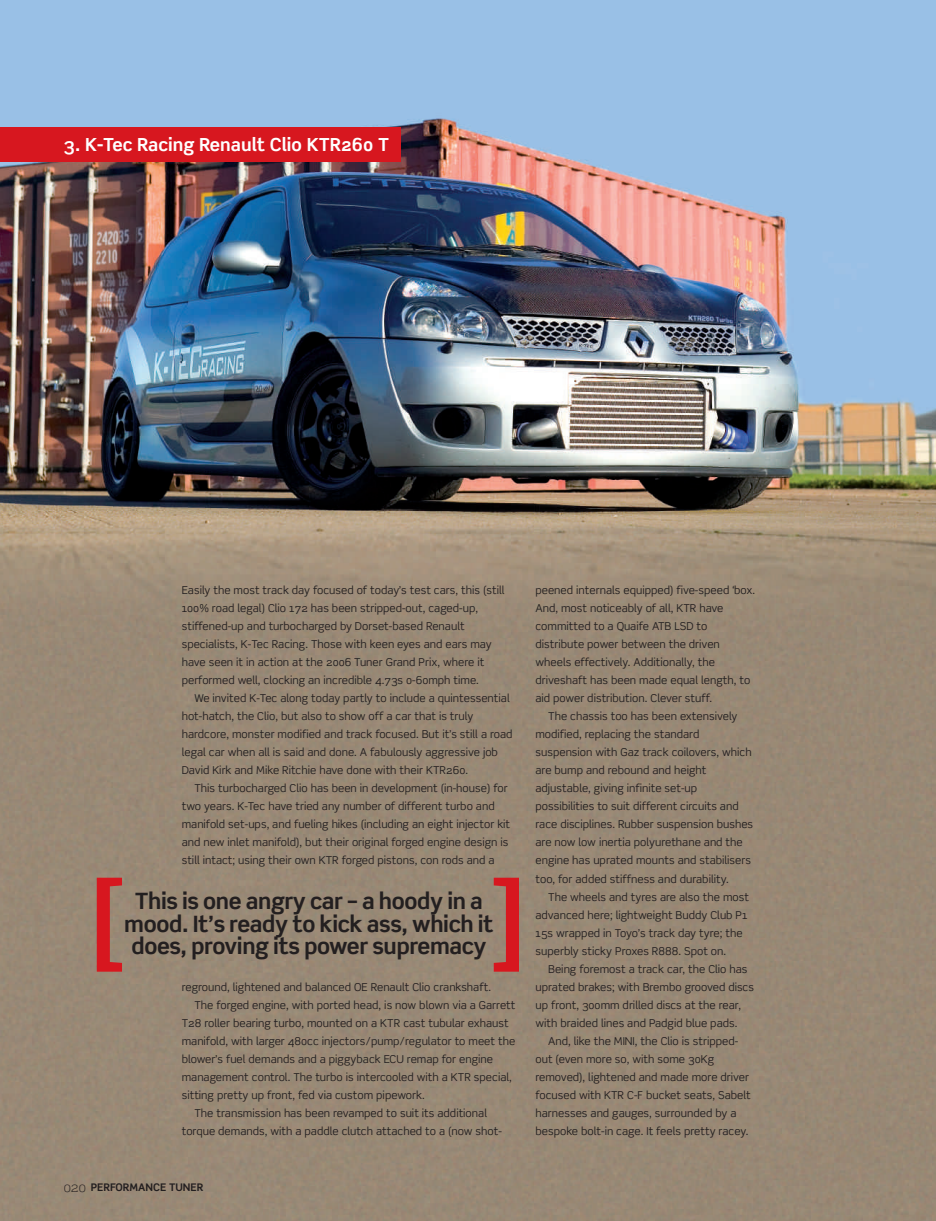
<style>
.page{position:relative;width:936px;height:1221px;background:#fff}
.page>*{position:absolute;margin:0;border:0;box-sizing:border-box;transform-origin:0 0}
.t1{font:700 100.5px "Scene";color:#d7171f}
.t2{font:700 22.5px/22.5px "Scene";letter-spacing:-.015em;color:#231f20;text-align:center}
.t3{font:700 18px "Scene";color:#fff}
.t4{font:10.8px/18px "Scene";color:#231f20}
.t5{font:700 10.5px "Scene";color:#231f20}
.s1{font-weight:300;font-size:13.5px}
</style>
<div class="page">
<img style="left:0;top:0;width:935px;height:1220px">
<h3 class="t3" style="left:64px;top:137px;width:327px">3. K-Tec Racing Renault Clio KTR260 T</h3>
<p class="t4" style="left:182px;top:582px;width:324px">Easily the most track day focused of today’s test cars, this (still 100% road legal) Clio 172 has been stripped-out, caged-up, stiffened-up and turbocharged by Dorset-based Renault specialists, K-Tec Racing. Those with keen eyes and ears may have seen it in action at the 2006 Tuner Grand Prix, where it performed well, clocking an incredible 4.73s 0-60mph time.</p>
<p class="t4" style="left:182px;top:690px;width:332px;text-indent:13px">We invited K-Tec along today partly to include a quintessential hot-hatch, the Clio, but also to show off a car that is truly hardcore, monster modified and track focused. But it’s still a road legal car when all is said and done. A fabulously aggressive job David Kirk and Mike Ritchie have done with their KTR260.</p>
<p class="t4" style="left:182px;top:780px;width:330px;text-indent:13px">This turbocharged Clio has been in development (in-house) for two years. K-Tec have tried any number of different turbo and manifold set-ups, and fueling hikes (including an eight injector kit and new inlet manifold), but their original forged engine design is still intact; using their own KTR forged pistons, con rods and a</p>
<h1 class="t1" style="left:89px;top:876px;width:36px">[</h1>
<h1 class="t1" style="left:491px;top:876px;width:36px">]</h1>
<h2 class="t2" style="left:124px;top:892px;width:371px">This is one angry car – a hoody in a mood. It’s ready to kick ass, which it</h2>
<h2 class="t2" style="left:131px;top:937px;width:356px">does, proving its power supremacy</h2>
<p class="t4" style="left:182px;top:978px;width:311px">reground, lightened and balanced OE Renault Clio crankshaft.</p>
<p class="t4" style="left:194px;top:996px;width:322px">The forged engine, with ported head, is now blown via a Garrett</p>
<p class="t4" style="left:182px;top:1014px;width:328px">T28 roller bearing turbo, mounted on a KTR cast tubular exhaust</p>
<p class="t4" style="left:182px;top:1032px;width:335px">manifold, with larger 480cc injectors/pump/regulator to meet the</p>
<p class="t4" style="left:182px;top:1050px;width:313px">blower’s fuel demands and a piggyback ECU remap for engine</p>
<p class="t4" style="left:182px;top:1068px;width:332px">management control. The turbo is intercooled with a KTR special,</p>
<p class="t4" style="left:182px;top:1086px;width:244px">sitting pretty up front, fed via custom pipework.</p>
<p class="t4" style="left:194px;top:1104px;width:294px">The transmission has been revamped to suit its additional</p>
<p class="t4" style="left:182px;top:1122px;width:322px">torque demands, with a paddle clutch attached to a (now shot-</p>
<p class="t4" style="left:535px;top:582px;width:221px">peened internals equipped) five-speed ‘box.</p>
<p class="t4" style="left:535px;top:600px;width:189px">And, most noticeably of all, KTR have</p>
<p class="t4" style="left:535px;top:618px;width:173px">committed to a Quaife ATB LSD to</p>
<p class="t4" style="left:535px;top:636px;width:186px">distribute power between the driven</p>
<p class="t4" style="left:535px;top:654px;width:181px">wheels effectively. Additionally, the</p>
<p class="t4" style="left:535px;top:672px;width:216px">driveshaft has been made equal length, to</p>
<p class="t4" style="left:535px;top:690px;width:178px">aid power distribution. Clever stuff.</p>
<p class="t4" style="left:548px;top:708px;width:191px">The chassis too has been extensively</p>
<p class="t4" style="left:535px;top:726px;width:165px">modified, replacing the standard</p>
<p class="t4" style="left:535px;top:744px;width:218px">suspension with Gaz track coilovers, which</p>
<p class="t4" style="left:535px;top:762px;width:172px">are bump and rebound and height</p>
<p class="t4" style="left:535px;top:780px;width:163px">adjustable, giving infinite set-up</p>
<p class="t4" style="left:535px;top:798px;width:205px">possibilities to suit different circuits and</p>
<p class="t4" style="left:535px;top:816px;width:219px">race disciplines. Rubber suspension bushes</p>
<p class="t4" style="left:535px;top:834px;width:209px">are now low inertia polyurethane and the</p>
<p class="t4" style="left:535px;top:852px;width:217px">engine has uprated mounts and stabilisers</p>
<p class="t4" style="left:535px;top:870px;width:195px">too, for added stiffness and durability.</p>
<p class="t4" style="left:548px;top:888px;width:202px">The wheels and tyres are also the most</p>
<p class="t4" style="left:535px;top:906px;width:214px">advanced here; lightweight Buddy Club P1</p>
<p class="t4" style="left:535px;top:924px;width:209px">15s wrapped in Toyo’s track day tyre; the</p>
<p class="t4" style="left:535px;top:942px;width:192px">superbly sticky Proxes R888. Spot on.</p>
<p class="t4" style="left:548px;top:960px;width:201px">Being foremost a track car, the Clio has</p>
<p class="t4" style="left:535px;top:978px;width:220px">uprated brakes; with Brembo grooved discs</p>
<p class="t4" style="left:535px;top:996px;width:207px">up front, 300mm drilled discs at the rear,</p>
<p class="t4" style="left:535px;top:1014px;width:203px">with braided lines and Padgid blue pads.</p>
<p class="t4" style="left:548px;top:1032px;width:191px">And, like the MINI, the Clio is stripped-</p>
<p class="t4" style="left:535px;top:1050px;width:180px">out (even more so, with some 30Kg</p>
<p class="t4" style="left:535px;top:1068px;width:215px">removed), lightened and made more driver</p>
<p class="t4" style="left:535px;top:1086px;width:217px">focused with KTR C-F bucket seats, Sabelt</p>
<p class="t4" style="left:535px;top:1104px;width:202px">harnesses and gauges, surrounded by a</p>
<p class="t4" style="left:535px;top:1122px;width:215px">bespoke bolt-in cage. It feels pretty racey.</p>
<p class="t5" style="left:64px;top:1183px;width:141px"><span class="s1">020</span> PERFORMANCE TUNER</p>
</div>
